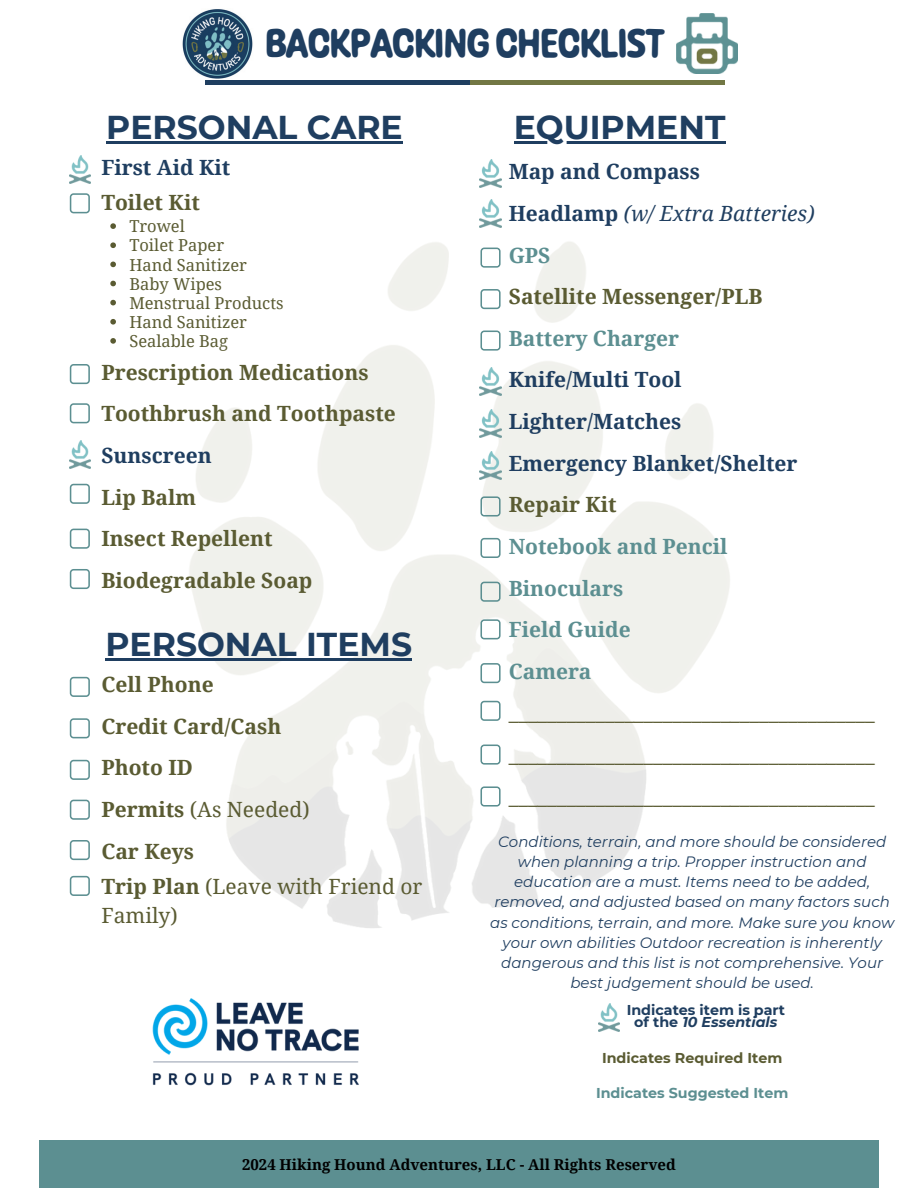
<style>
.page{position:relative;width:918px;height:1188px;background:#fff}
.page>*{position:absolute;margin:0;border:0;box-sizing:border-box;transform-origin:0 0}
.t1{font:40.05px "Caraque Medium Melted";color:#1f3e60}
.t2{font:700 33px "Montserrat";color:#1f3e60}
.t3{font:700 21px/41.7px "Noto Serif";color:#5a5b32}
.t4{font:700 21px/34.8px "Noto Serif";color:#1f3e60}
.t5{font:21px/29.2px "Noto Serif";color:#5a5b32}
.t6{font:italic 21px "Noto Serif";color:#1f3e60}
.t7{font:16.5px "Noto Serif";color:#5a5b32}
.t8{font:italic 15px/20.2px "Montserrat";color:#1f3e60;text-align:center}
.t9{font:700 15px "Noto Serif";color:#000}
.t10{font:700 14.25px/12.3px "Montserrat";color:#1f3e60;text-align:center}
.t11{font:700 14.25px "Montserrat";color:#5c8f91}
.t12{font:700 14.25px "Montserrat";color:#5a5b32}
.s1{color:#5a5b32}
.s2{color:#1f3e60}
.s3{font-weight:400}
.s4{font-weight:700}
.s5{font-weight:700;font-style:normal}
.s6{color:#5c8f91}
.s7{font-style:italic}
</style>
<div class="page">
<img style="left:188px;top:242px;width:542px;height:686px">
<hr style="left:399px;top:80px;width:326px;height:4px;background:#727744">
<hr style="left:205px;top:80px;width:265px;height:4px;background:#1f3e60">
<img style="left:182px;top:9px;width:71px;height:70px">
<img style="left:677px;top:13px;width:60px;height:61px">
<div style="left:39px;top:1141px;width:840px;height:47px;background:#5c8f91"></div>
<img style="left:599px;top:1003px;width:21px;height:28px">
<svg style="left:480px;top:248px;width:21px;height:20px"></svg>
<svg style="left:480px;top:331px;width:21px;height:20px"></svg>
<svg style="left:480px;top:289px;width:21px;height:20px"></svg>
<svg style="left:480px;top:496px;width:21px;height:21px"></svg>
<svg style="left:480px;top:538px;width:21px;height:20px"></svg>
<svg style="left:480px;top:582px;width:21px;height:20px"></svg>
<svg style="left:480px;top:701px;width:21px;height:20px"></svg>
<svg style="left:480px;top:745px;width:21px;height:20px"></svg>
<svg style="left:480px;top:786px;width:21px;height:21px"></svg>
<img style="left:480px;top:451px;width:21px;height:28px">
<svg style="left:480px;top:619px;width:21px;height:20px"></svg>
<svg style="left:480px;top:663px;width:21px;height:20px"></svg>
<img style="left:480px;top:368px;width:21px;height:28px">
<img style="left:480px;top:160px;width:21px;height:28px">
<img style="left:480px;top:199px;width:21px;height:29px">
<img style="left:480px;top:409px;width:21px;height:28px">
<svg style="left:70px;top:193px;width:20px;height:20px"></svg>
<svg style="left:70px;top:403px;width:20px;height:20px"></svg>
<svg style="left:70px;top:364px;width:20px;height:20px"></svg>
<svg style="left:70px;top:484px;width:20px;height:20px"></svg>
<svg style="left:70px;top:529px;width:20px;height:20px"></svg>
<svg style="left:70px;top:569px;width:20px;height:20px"></svg>
<svg style="left:70px;top:677px;width:20px;height:20px"></svg>
<svg style="left:70px;top:718px;width:20px;height:20px"></svg>
<svg style="left:70px;top:760px;width:20px;height:20px"></svg>
<svg style="left:70px;top:876px;width:20px;height:20px"></svg>
<svg style="left:70px;top:800px;width:20px;height:20px"></svg>
<svg style="left:70px;top:840px;width:20px;height:20px"></svg>
<img style="left:69px;top:155px;width:21px;height:28px">
<img style="left:69px;top:441px;width:21px;height:28px">
<img style="left:152px;top:998px;width:207px;height:88px">
<hr style="left:514px;top:141px;width:211px;height:2px;background:#1f3e60">
<svg style="left:110px;top:223px;width:6px;height:6px"></svg>
<svg style="left:110px;top:242px;width:6px;height:6px"></svg>
<svg style="left:110px;top:262px;width:6px;height:5px"></svg>
<svg style="left:110px;top:281px;width:6px;height:5px"></svg>
<svg style="left:110px;top:300px;width:6px;height:5px"></svg>
<svg style="left:110px;top:319px;width:6px;height:6px"></svg>
<svg style="left:110px;top:338px;width:6px;height:6px"></svg>
<hr style="left:106px;top:141px;width:297px;height:2px;background:#1f3e60">
<hr style="left:106px;top:658px;width:306px;height:2px;background:#1f3e60">
<p class="t1" style="left:266px;top:19px;width:401px">BACKPACKING CHECKLIST</p>
<p class="t2" style="left:106px;top:107px;width:298px">PERSONAL CARE</p>
<p class="t4" style="left:101px;top:149px;width:131px">First Aid Kit<br><span class="s1">Toilet Kit</span></p>
<p class="t7" style="left:129px;top:215px;width:57px">Trowel</p>
<p class="t7" style="left:129px;top:234px;width:96px">Toilet Paper</p>
<p class="t7" style="left:129px;top:253px;width:119px">Hand Sanitizer</p>
<p class="t7" style="left:129px;top:272px;width:94px">Baby Wipes</p>
<p class="t7" style="left:129px;top:291px;width:156px">Menstrual Products</p>
<h2 class="t7" style="left:129px;top:310px;width:119px">Hand Sanitizer</h2>
<h2 class="t7" style="left:129px;top:329px;width:100px">Sealable Bag</h2>
<h3 class="t3" style="left:101px;top:351px;width:296px">Prescription Medications<br>Toothbrush and Toothpaste<br><span class="s2">Sunscreen<br></span>Lip Balm<br>Insect Repellent</h3>
<p class="t3" style="left:101px;top:559px;width:213px">Biodegradable Soap</p>
<p class="t2" style="left:106px;top:624px;width:308px">PERSONAL ITEMS</p>
<p class="t3" style="left:101px;top:663px;width:210px">Cell Phone<br>Credit Card/Cash<br>Photo ID<br>Permits <span class="s3">(As Needed)<br></span>Car Keys</p>
<p class="t5" style="left:101px;top:871px;width:323px"><span class="s4">Trip Plan</span> (Leave with Friend or<br>Family)</p>
<p class="t2" style="left:514px;top:107px;width:213px">EQUIPMENT</p>
<p class="t4" style="left:509px;top:154px;width:193px">Map and Compass</p>
<p class="t6" style="left:509px;top:199px;width:307px"><span class="s5">Headlamp</span> (w/ Extra Batteries)</p>
<p class="t3" style="left:509px;top:234px;width:368px"><span class="s6">GPS<br></span>Satellite Messenger/PLB<br><span class="s6">Battery Charger<br></span><span class="s2">Knife/Multi Tool<br>Lighter/Matches<br>Emergency Blanket/Shelter<br></span>Repair Kit<br><span class="s6">Notebook and Pencil<br>Binoculars<br>Field Guide<br>Camera </span>______________________________________ ______________________________________</p>
<p class="t3" style="left:509px;top:775px;width:368px">______________________________________</p>
<p class="t8" style="left:490px;top:831px;width:406px">Conditions, terrain, and more should be considered when planning a trip. Propper instruction and education are a must. Items need to be added, removed, and adjusted based on many factors such as conditions, terrain, and more. Make sure you know your own abilities Outdoor recreation is inherently dangerous and this list is not comprehensive. Your best judgement should be used.</p>
<h1 class="t10" style="left:627px;top:1003px;width:160px">Indicates item is part of the <span class="s7">10 Essentials</span></h1>
<p class="t12" style="left:602px;top:1050px;width:182px">Indicates Required Item</p>
<p class="t11" style="left:596px;top:1084px;width:194px">Indicates Suggested Item</p>
<p class="t9" style="left:242px;top:1154px;width:435px">2024 Hiking Hound Adventures, LLC - All Rights Reserved</p>
</div>
